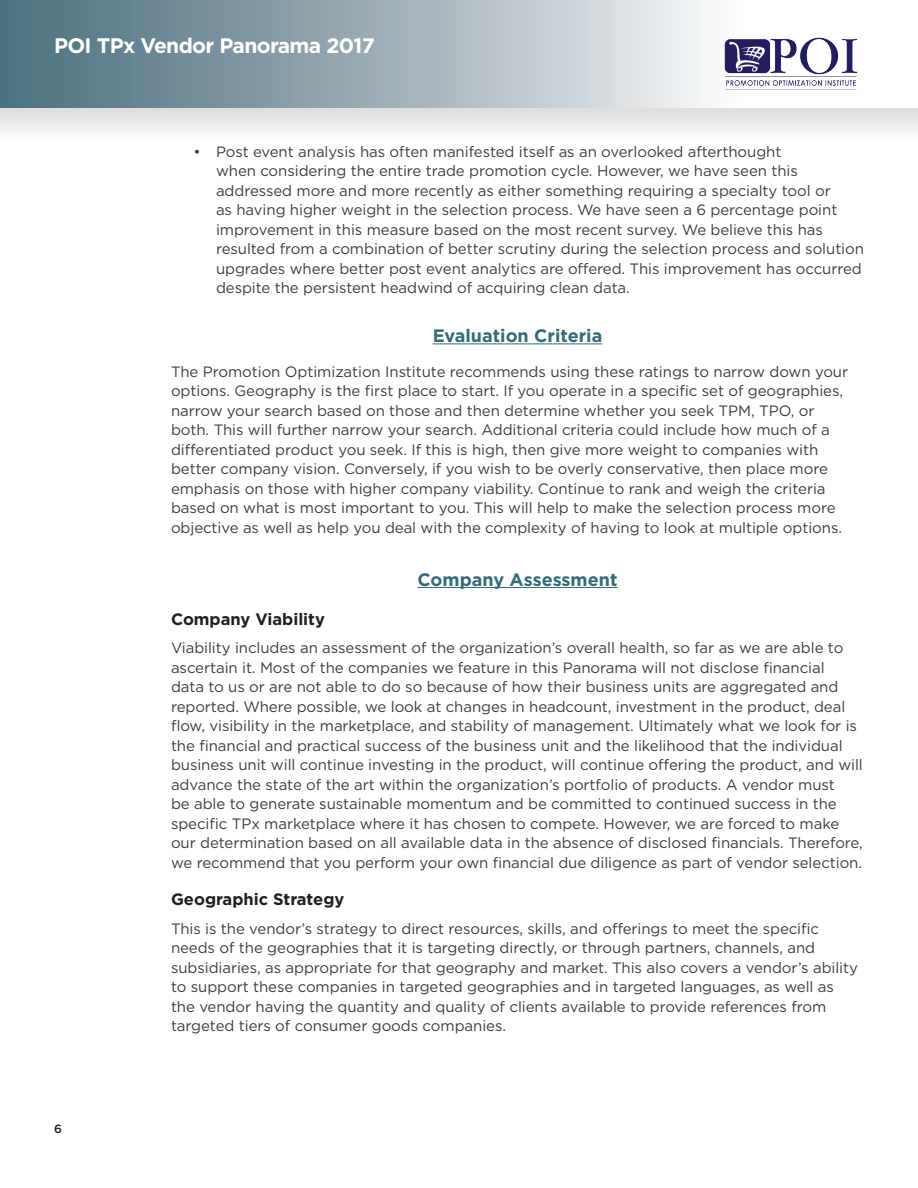
<style>
.page{position:relative;width:918px;height:1188px;background:#fff}
.page>*{position:absolute;margin:0;border:0;box-sizing:border-box;transform-origin:0 0}
.t1{font:700 21px "Gotham";letter-spacing:-.03em;color:#fff}
.Subhead{font:700 18px "Gotham";color:#356b79}
.Subhead_2{font:700 16.5px "Gotham";color:#231f20}
.Body_Text{font:15px/19.5px "Gotham";letter-spacing:-.005em;color:#3e3e3f}
.t2{font:500 12px "Gotham";color:#231f20}
</style>
<div class="page">
<div style="left:0;top:0;width:918px;height:146px;background:#231f20;opacity:.15"></div>
<div style="left:0;top:0;width:918px;height:108px;background:linear-gradient(to right,#4b6d7c,#fff)"></div>
<img style="left:720px;top:36px;width:144px;height:56px">
<hr style="left:433px;top:343px;width:169px;height:1px;background:#356b79">
<hr style="left:418px;top:587px;width:199px;height:1px;background:#356b79">
<h1 class="t1" style="left:54px;top:31px;width:322px">POI TPx Vendor Panorama 2017</h1>
<p class="t2" style="left:54px;top:1121px;width:9px">6</p>
<p class="Body_Text" style="left:216px;top:142px;width:650px;text-indent:-22px">• Post event analysis has often manifested itself as an overlooked afterthought<br>when considering the entire trade promotion cycle. However, we have seen this addressed more and more recently as either something requiring a specialty tool or<br>as having higher weight in the selection process. We have seen a 6 percentage point improvement in this measure based on the most recent survey. We believe this has resulted from a combination of better scrutiny during the selection process and solution upgrades where better post event analytics are offered. This improvement has occurred despite the persistent headwind of acquiring clean data.</p>
<p class="Subhead" style="left:433px;top:324px;width:171px">Evaluation Criteria</p>
<p class="Body_Text" style="left:171px;top:361px;width:679px">The Promotion Optimization Institute recommends using these ratings to narrow down your options. Geography is the first place to start. If you operate in a specific set of geographies, narrow your search based on those and then determine whether you seek TPM, TPO, or both. This will further narrow your search. Additional criteria could include how much of a differentiated product you seek. If this is high, then give more weight to companies with better company vision. Conversely, if you wish to be overly conservative, then place more emphasis on those with higher company viability. Continue to rank and weigh the criteria based on what is most important to you. This will help to make the selection process more objective as well as help you deal with the complexity of having to look at multiple options.</p>
<p class="Subhead" style="left:418px;top:567px;width:201px">Company Assessment</p>
<p class="Subhead_2" style="left:171px;top:608px;width:156px">Company Viability</p>
<p class="Body_Text" style="left:171px;top:638px;width:693px">Viability includes an assessment of the organization’s overall health, so far as we are able to ascertain it. Most of the companies we feature in this Panorama will not disclose financial<br>data to us or are not able to do so because of how their business units are aggregated and reported. Where possible, we look at changes in headcount, investment in the product, deal flow, visibility in the marketplace, and stability of management. Ultimately what we look for is the financial and practical success of the business unit and the likelihood that the individual business unit will continue investing in the product, will continue offering the product, and will advance the state of the art within the organization’s portfolio of products. A vendor must<br>be able to generate sustainable momentum and be committed to continued success in the specific TPx marketplace where it has chosen to compete. However, we are forced to make our determination based on all available data in the absence of disclosed financials. Therefore, we recommend that you perform your own financial due diligence as part of vendor selection.</p>
<p class="Subhead_2" style="left:171px;top:888px;width:175px">Geographic Strategy</p>
<p class="Body_Text" style="left:171px;top:918px;width:689px">This is the vendor’s strategy to direct resources, skills, and offerings to meet the specific needs of the geographies that it is targeting directly, or through partners, channels, and subsidiaries, as appropriate for that geography and market. This also covers a vendor’s ability to support these companies in targeted geographies and in targeted languages, as well as the vendor having the quantity and quality of clients available to provide references from targeted tiers of consumer goods companies.</p>
</div>
